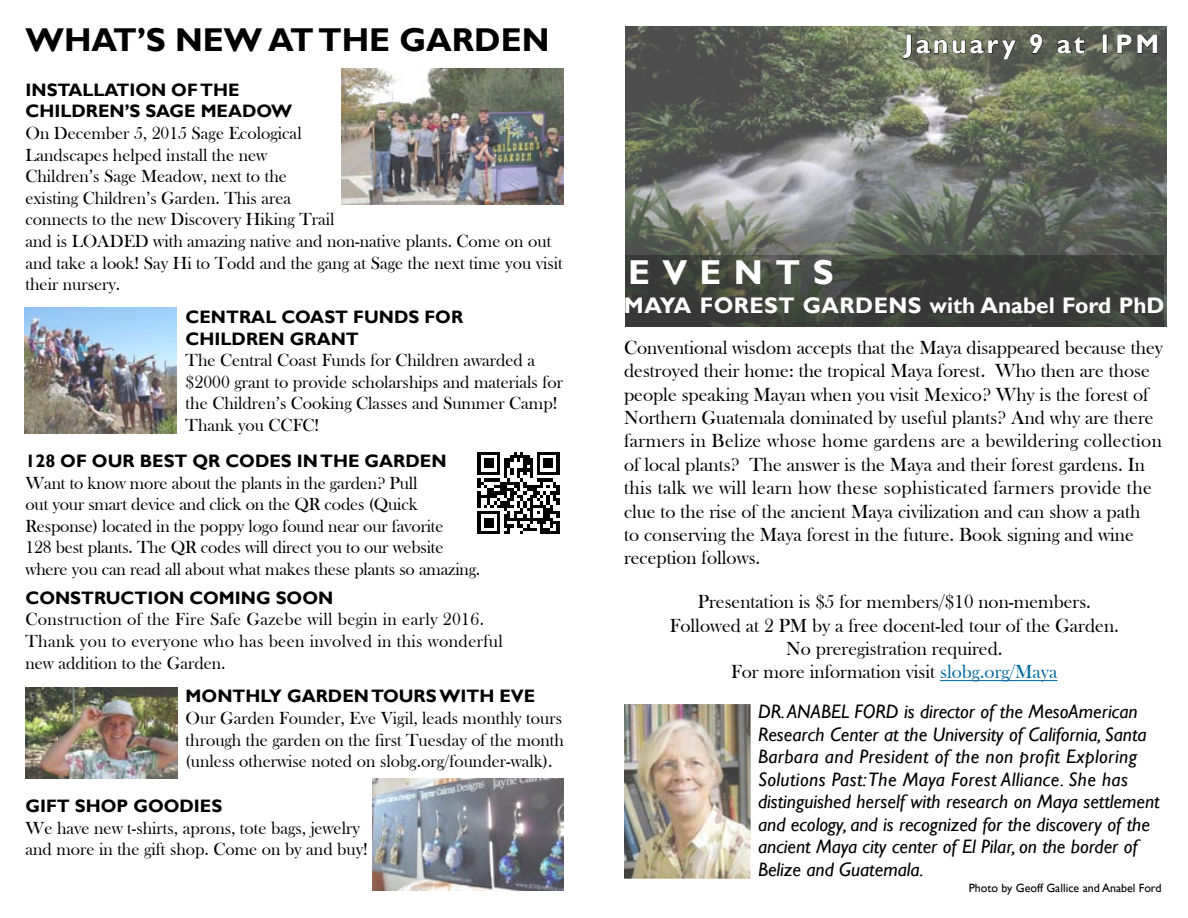
<style>
.page{position:relative;width:1188px;height:918px;background:#fff}
.page>*{position:absolute;margin:0;border:0;box-sizing:border-box;transform-origin:0 0}
.t1{font:700 34.5px "Gill Sans";letter-spacing:.36em;color:#fff}
.t2{font:700 33px "Gill Sans";color:#000}
.t3{font:700 27px "Gill Sans";color:#fff}
.t4{font:700 22.5px "Gill Sans";letter-spacing:.02em;color:#fff}
.t5{font:19.5px/23.4px "Bask Old Face";color:#000}
.t6{font:italic 19.5px/22.5px "Gill Sans";color:#000}
.t7{font:18px/21.6px "Bask Old Face";color:#000}
.t8{font:700 18px/21.6px "Gill Sans";color:#000}
.t9{font:18px/21.6px "Bask Old Face";letter-spacing:.02em;color:#000}
.t10{font:12px "Gill Sans";color:#000}
.s1{color:#0069a1}
</style>
<div class="page">
<img style="left:626px;top:26px;width:540px;height:301px">
<svg style="left:625px;top:255px;width:539px;height:72px;background:#3d403c"></svg>
<hr style="left:940px;top:680px;width:117px;height:1px;background:#0069a1">
<img style="left:624px;top:704px;width:127px;height:175px">
<svg style="left:903px;top:34px;width:114px;height:26px;background:#5e6251"></svg>
<svg style="left:1029px;top:33px;width:14px;height:21px"></svg>
<svg style="left:1057px;top:36px;width:28px;height:18px"></svg>
<div style="left:1103px;top:34px;width:4px;height:19px;border:1px solid #000"></div>
<svg style="left:1117px;top:33px;width:41px;height:21px"></svg>
<img style="left:341px;top:69px;width:223px;height:136px">
<img style="left:25px;top:308px;width:152px;height:126px">
<img style="left:26px;top:688px;width:151px;height:90px">
<img style="left:372px;top:778px;width:192px;height:113px">
<svg style="left:477px;top:452px;width:83px;height:82px"></svg>
<h2 class="t2" style="left:26px;top:20px;width:526px">WHAT’S NEW AT THE GARDEN</h2>
<p class="t8" style="left:26px;top:79px;width:268px">I NSTALLATION OF THE<br>CHILDREN’S SAGE MEADOW</p>
<p class="t7" style="left:26px;top:123px;width:539px">On December 5, 2015 Sage Ecological<br>Landscapes helped install the new<br>Children’s Sage Meadow, next to the<br>existing Children’s Garden. This area<br>connects to the new Discovery Hiking Trail<br>and is LOADED with amazing native and non-native plants. Come on out and take a look! Say Hi to Todd and the gang at Sage the next time you visit their nursery.</p>
<p class="t8" style="left:186px;top:307px;width:279px">CENTRAL COAST FUNDS FOR<br>CHILDREN GRANT</p>
<p class="t7" style="left:186px;top:350px;width:379px">The Central Coast Funds for Children awarded a $2000 grant to provide scholarships and materials for the Children’s Cooking Classes and Summer Camp!<br>Thank you CCFC!</p>
<p class="t8" style="left:26px;top:451px;width:423px">128 OF OUR BEST QR CODES IN THE GARDEN</p>
<p class="t7" style="left:26px;top:472px;width:456px">Want to know more about the plants in the garden? Pull<br>out your smart device and click on the QR codes (Quick Response) located in the poppy logo found near our favorite<br>128 best plants. The QR codes will direct you to our website where you can read all about what makes these plants so amazing.</p>
<p class="t8" style="left:26px;top:588px;width:309px">CONSTRUCTION COMING SOON</p>
<p class="t9" style="left:26px;top:609px;width:479px">Construction of the Fire Safe Gazebe will begin in early 2016.<br>Thank you to everyone who has been involved in this wonderful new addition to the Garden.</p>
<p class="t8" style="left:186px;top:686px;width:351px">MONTHLY GARDEN TOURS WITH EVE</p>
<p class="t7" style="left:186px;top:708px;width:380px;text-align:justify">Our Garden Founder, Eve Vigil, leads monthly tours through the garden on the first Tuesday of the month (unless otherwise noted on slobg.org/founder-walk).</p>
<p class="t8" style="left:25px;top:796px;width:198px">GIFT SHOP GOODIES</p>
<p class="t7" style="left:25px;top:817px;width:344px">We have new t-shirts, aprons, tote bags, jewelry and more in the gift shop. Come on by and buy!</p>
<h3 class="t3" style="left:904px;top:28px;width:257px">JANUARY 9 AT 1PM</h3>
<h1 class="t1" style="left:628px;top:252px;width:207px">E VENTS</h1>
<p class="t4" style="left:624px;top:292px;width:539px">MAYA FOREST GARDENS WITH ANABEL FORD PHD</p>
<p class="t5" style="left:624px;top:336px;width:540px">Conventional wisdom accepts that the Maya disappeared because they destroyed their home: the tropical Maya forest. Who then are those people speaking Mayan when you visit Mexico? Why is the forest of Northern Guatemala dominated by useful plants? And why are there farmers in Belize whose home gardens are a bewildering collection of local plants? The answer is the Maya and their forest gardens. In this talk we will learn how these sophisticated farmers provide the clue to the rise of the ancient Maya civilization and can show a path<br>to conserving the Maya forest in the future. Book signing and wine reception follows.</p>
<p class="t5" style="left:670px;top:591px;width:451px;text-align:center">Presentation is $5 for members/$10 non-members.<br>Followed at 2 PM by a free docent-led tour of the Garden.<br>No preregistration required.<br>For more information visit <span class="s1">slobg.org/Maya</span></p>
<p class="t6" style="left:758px;top:701px;width:403px">Dr. Anabel Ford is director of the MesoAmerican Research Center at the University of California, Santa Barbara and President of the non profit Exploring Solutions Past: The Maya Forest Alliance. She has distinguished herself with research on Maya settlement and ecology, and is recognized for the discovery of the ancient Maya city center of El Pilar, on the border of Belize and Guatemala.</p>
<p class="t10" style="left:969px;top:881px;width:194px">Photo by Geoff Gallice and Anabel Ford</p>
</div>
